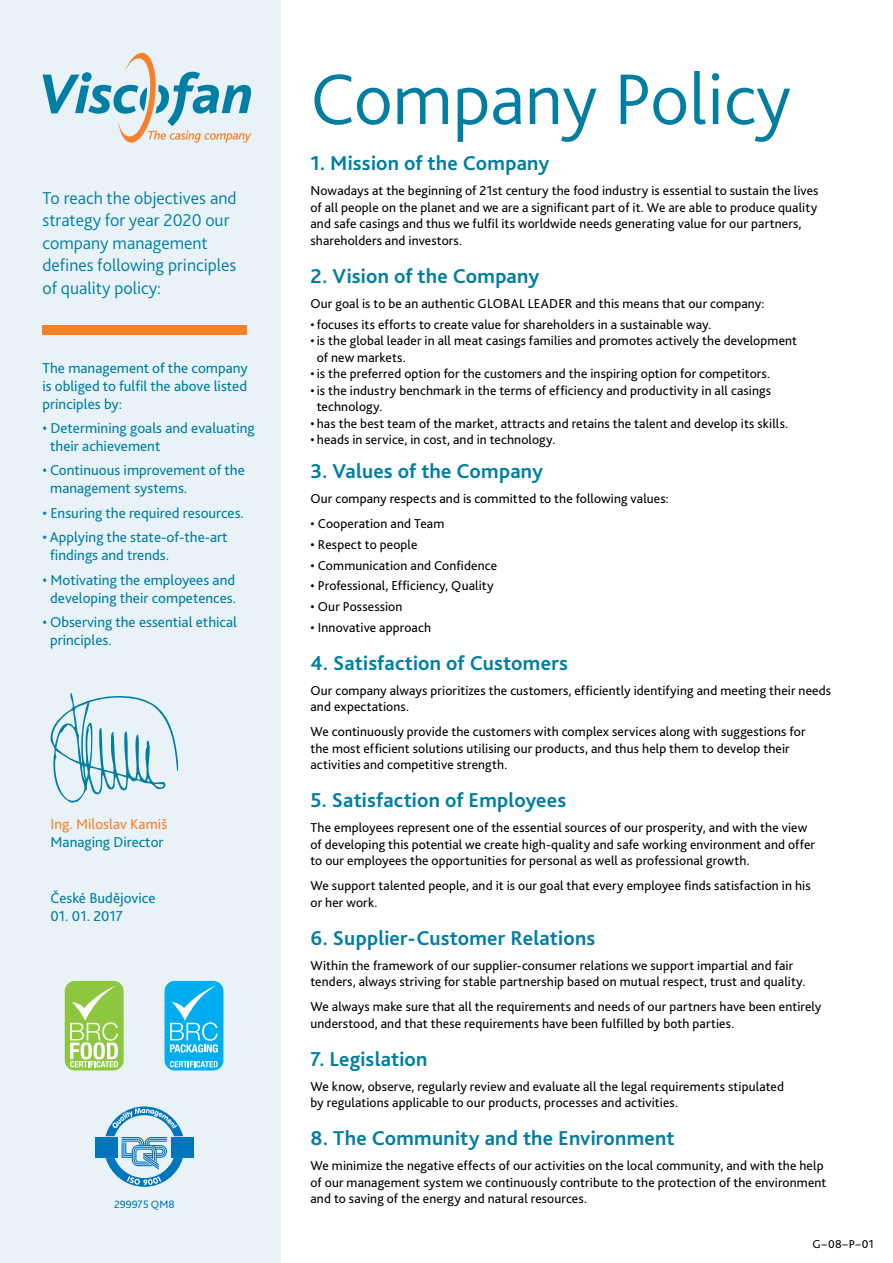
<style>
.page{position:relative;width:893px;height:1263px;background:#fff}
.page>*{position:absolute;margin:0;border:0;box-sizing:border-box;transform-origin:0 0}
.t1{font:300 75px "Bliss 2";color:#007ea2}
.t2{font:700 21px "Bliss 2";letter-spacing:.01em;color:#007ea2}
.t3{font:300 18px/22.5px "Bliss 2";color:#007ea2}
.t4{font:15px/18px "Bliss 2";color:#007ea2}
.t5{font:15px "Bliss 2";color:#f5822b}
.t6{font:13.5px/16.5px "Bliss 2";letter-spacing:.01em;color:#000}
.t7{font:12px "Bliss 2";color:#000}
.t8{font:11.25px "Bliss 2";color:#0074bc}
</style>
<div class="page">
<div style="left:0;top:0;width:281px;height:1263px;background:#e9f3f7"></div>
<svg style="left:50px;top:693px;width:128px;height:110px"></svg>
<div style="left:43px;top:325px;width:204px;height:9px;background:#f5822b"></div>
<svg style="left:65px;top:981px;width:59px;height:89px;background:#a6d26b"></svg>
<svg style="left:165px;top:981px;width:58px;height:89px;background:#2ebcf1"></svg>
<svg style="left:95px;top:1106px;width:98px;height:81px"></svg>
<svg style="left:43px;top:52px;width:208px;height:91px"></svg>
<h3 class="t3" style="left:43px;top:186px;width:196px">To reach the objectives and strategy for year 2020 our company management defines following principles of quality policy:</h3>
<p class="t4" style="left:43px;top:358px;width:207px;text-align:justify">The management of the company is obliged to fulfil the above listed principles by:</p>
<p class="t4" style="left:50px;top:419px;width:206px;text-indent:-8px">• Determining goals and evaluating their achievement</p>
<p class="t4" style="left:50px;top:461px;width:196px;text-indent:-8px">• Continuous improvement of the management systems.</p>
<p class="t4" style="left:43px;top:503px;width:203px">• Ensuring the required resources.</p>
<p class="t4" style="left:50px;top:528px;width:179px;text-indent:-8px">• Applying the state-of-the-art findings and trends.</p>
<p class="t4" style="left:43px;top:570px;width:195px;text-align:center">• Motivating the employees and developing their competences.</p>
<p class="t4" style="left:50px;top:612px;width:188px;text-indent:-8px">• Observing the essential ethical principles.</p>
<p class="t5" style="left:51px;top:814px;width:118px">Ing. Miloslav Kamiš</p>
<p class="t4" style="left:51px;top:832px;width:114px">Managing Director</p>
<p class="t4" style="left:51px;top:889px;width:106px">České Budějovice</p>
<p class="t4" style="left:51px;top:907px;width:74px">01. 01. 2017</p>
<p class="t8" style="left:114px;top:1197px;width:62px">299975 QM8</p>
<h1 class="t1" style="left:310px;top:53px;width:482px">Company Policy</h1>
<h2 class="t2" style="left:310px;top:150px;width:240px">1. Mission of the Company</h2>
<p class="t6" style="left:310px;top:182px;width:510px">Nowadays at the beginning of 21st century the food industry is essential to sustain the lives of all people on the planet and we are a significant part of it. We are able to produce quality and safe casings and thus we fulfil its worldwide needs generating value for our partners, shareholders and investors.</p>
<h2 class="t2" style="left:310px;top:263px;width:230px">2. Vision of the Company</h2>
<p class="t6" style="left:310px;top:295px;width:456px">Our goal is to be an authentic GLOBAL LEADER and this means that our company:</p>
<p class="t6" style="left:310px;top:316px;width:402px">• focuses its efforts to create value for shareholders in a sustainable way.</p>
<p class="t6" style="left:317px;top:332px;width:482px;text-indent:-6px">• is the global leader in all meat casings families and promotes actively the development of new markets.</p>
<p class="t6" style="left:310px;top:365px;width:461px">• is the preferred option for the customers and the inspiring option for competitors.</p>
<p class="t6" style="left:317px;top:382px;width:456px;text-indent:-6px">• is the industry benchmark in the terms of efficiency and productivity in all casings technology.</p>
<p class="t6" style="left:310px;top:415px;width:479px">• has the best team of the market, attracts and retains the talent and develop its skills.</p>
<p class="t6" style="left:310px;top:431px;width:246px">• heads in service, in cost, and in technology.</p>
<h2 class="t2" style="left:310px;top:458px;width:234px">3. Values of the Company</h2>
<p class="t6" style="left:310px;top:490px;width:360px">Our company respects and is committed to the following values:</p>
<p class="t6" style="left:310px;top:515px;width:135px">• Cooperation and Team</p>
<p class="t6" style="left:310px;top:536px;width:108px">• Respect to people</p>
<p class="t6" style="left:310px;top:556px;width:188px">• Communication and Confidence</p>
<p class="t6" style="left:310px;top:577px;width:185px">• Professional, Efficiency, Quality</p>
<p class="t6" style="left:310px;top:598px;width:94px">• Our Possession</p>
<p class="t6" style="left:310px;top:619px;width:122px">• Innovative approach</p>
<h2 class="t2" style="left:310px;top:650px;width:259px">4. Satisfaction of Customers</h2>
<p class="t6" style="left:310px;top:682px;width:522px">Our company always prioritizes the customers, efficiently identifying and meeting their needs and expectations.</p>
<p class="t6" style="left:310px;top:723px;width:497px">We continuously provide the customers with complex services along with suggestions for the most efficient solutions utilising our products, and thus help them to develop their activities and competitive strength.</p>
<h2 class="t2" style="left:310px;top:787px;width:257px">5. Satisfaction of Employees</h2>
<p class="t6" style="left:310px;top:819px;width:506px">The employees represent one of the essential sources of our prosperity, and with the view of developing this potential we create high-quality and safe working environment and offer to our employees the opportunities for personal as well as professional growth.</p>
<p class="t6" style="left:310px;top:877px;width:502px">We support talented people, and it is our goal that every employee finds satisfaction in his or her work.</p>
<h2 class="t2" style="left:310px;top:925px;width:286px">6. Supplier-Customer Relations</h2>
<p class="t6" style="left:310px;top:957px;width:496px">Within the framework of our supplier-consumer relations we support impartial and fair tenders, always striving for stable partnership based on mutual respect, trust and quality.</p>
<p class="t6" style="left:310px;top:998px;width:512px">We always make sure that all the requirements and needs of our partners have been entirely understood, and that these requirements have been fulfilled by both parties.</p>
<h2 class="t2" style="left:310px;top:1046px;width:119px">7. Legislation</h2>
<p class="t6" style="left:310px;top:1078px;width:475px">We know, observe, regularly review and evaluate all the legal requirements stipulated by regulations applicable to our products, processes and activities.</p>
<h2 class="t2" style="left:310px;top:1125px;width:366px">8. The Community and the Environment</h2>
<p class="t6" style="left:310px;top:1157px;width:517px">We minimize the negative effects of our activities on the local community, and with the help of our management system we continuously contribute to the protection of the environment and to saving of the energy and natural resources.</p>
<p class="t7" style="left:813px;top:1237px;width:63px">G–08–P–01</p>
</div>
